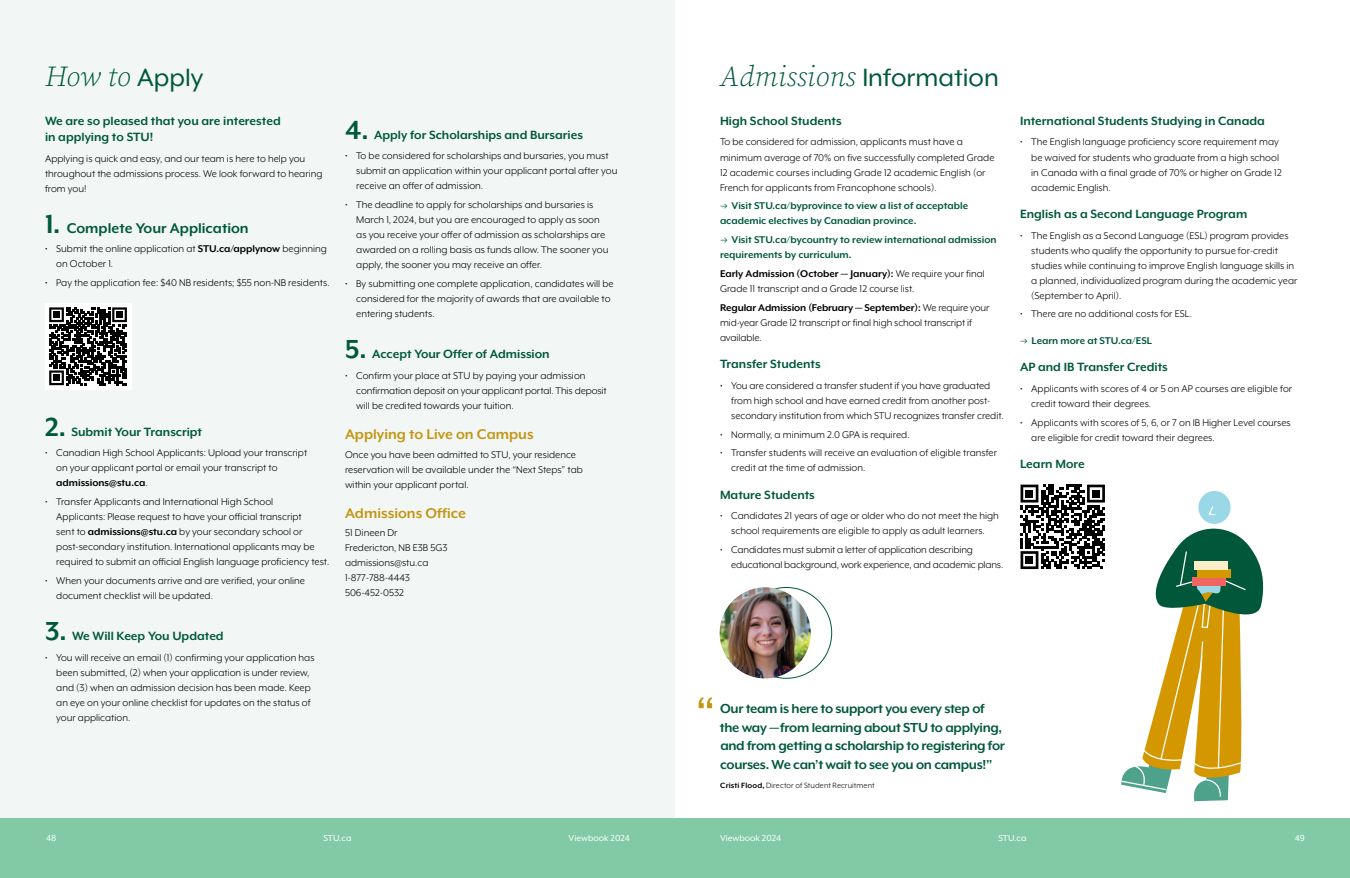
<style>
.page{position:relative;width:1350px;height:878px;background:#fff}
.page>*{position:absolute;margin:0;border:0;box-sizing:border-box;transform-origin:0 0}
.t1{font:28.75px "Mr Eaves XL Mod OT";color:#00583d}
.t2{font:italic 300 28.75px "Source Serif Pro";color:#00583d}
.Numbers{font:700 16.25px "Mr Eaves XL Mod OT";color:#c49615}
.Numbers-2{font:700 16.25px "Mr Eaves XL Mod OT";color:#00583d}
.Quotes{font:700 15px/18.8px "Mr Eaves XL Mod OT";letter-spacing:-.02em;color:#00583d}
.H3_copy{font:700 13.75px/16.2px "Mr Eaves XL Mod OT";color:#00583d}
.Body_Copy_copy{font:11.25px/15px "Mr Eaves XL Mod OT";color:#000}
.Body_Copy_copy-2{font:700 11.25px/15px "Mr Eaves XL Mod OT";color:#00583d}
.t3{font:10px "Mr Eaves XL Mod OT";color:#fff}
.t4{font:8.75px "Mr Eaves XL Mod OT";letter-spacing:.01em;color:#000}
.s1{font-family:"Mr Eaves XL Mod OT";font-weight:400;font-style:normal}
.s2{font-size:30px}
.s3{font-weight:700}
.s4{font-family:"Source Serif Pro";font-weight:300;font-style:italic}
</style>
<div class="page">
<div style="left:0;top:0;width:675px;height:878px;background:#f2f7f5"></div>
<svg style="left:699px;top:697px;width:13px;height:11px"></svg>
<img style="left:720px;top:587px;width:91px;height:91px;border-radius:46px">
<div style="left:1198px;top:491px;width:33px;height:33px;background:#9ad8e8;border-radius:50%"></div>
<svg style="left:1121px;top:528px;width:143px;height:273px"></svg>
<svg style="left:1208px;top:506px;width:8px;height:10px"></svg>
<svg style="left:1021px;top:484px;width:84px;height:85px"></svg>
<div style="left:1026px;top:489px;width:7px;height:8px;background:#000"></div>
<div style="left:1092px;top:489px;width:8px;height:8px;background:#000"></div>
<div style="left:1026px;top:556px;width:7px;height:8px;background:#000"></div>
<div style="left:45px;top:303px;width:86px;height:86px;background:#fff"></div>
<svg style="left:49px;top:307px;width:78px;height:78px"></svg>
<div style="left:53px;top:311px;width:7px;height:7px;background:#000"></div>
<div style="left:116px;top:311px;width:7px;height:7px;background:#000"></div>
<div style="left:53px;top:374px;width:7px;height:7px;background:#000"></div>
<div style="left:0;top:818px;width:1350px;height:60px;background:#81caa5"></div>
<p class="t2" style="left:45px;top:58px;width:160px">How to <span class="s1">Apply</span></p>
<p class="H3_copy" style="left:45px;top:112px;width:237px">We are so pleased that you are interested in applying to STU!</p>
<p class="Body_Copy_copy" style="left:45px;top:151px;width:279px">Applying is quick and easy, and our team is here to help you throughout the admissions process. We look forward to hearing from you!</p>
<p class="Numbers-2" style="left:45px;top:219px;width:205px"><span class="s2">1.</span> Complete Your Application</p>
<p class="Body_Copy_copy" style="left:56px;top:241px;width:272px;text-indent:-11px">• Submit the online application at <span class="s3">STU.ca/applynow</span> beginning on October 1.</p>
<p class="Body_Copy_copy" style="left:45px;top:274px;width:286px">• Pay the application fee: $40 NB residents; $55 non-NB residents.</p>
<p class="H3_copy" style="left:45px;top:423px;width:159px"><span class="s2">2.</span> Submit Your Transcript</p>
<p class="Body_Copy_copy" style="left:56px;top:445px;width:252px;text-indent:-11px">• Canadian High School Applicants: Upload your transcript on your applicant portal or email your transcript to <span class="s3">admissions@stu.ca</span>.</p>
<p class="Body_Copy_copy" style="left:56px;top:494px;width:275px;text-indent:-11px">• Transfer Applicants and International High School<br>Applicants: Please request to have your official transcript<br>sent to <span class="s3">admissions@stu.ca</span> by your secondary school or post-secondary institution. International applicants may be required to submit an official English language proficiency test.</p>
<p class="Body_Copy_copy" style="left:56px;top:573px;width:250px;text-indent:-11px">• When your documents arrive and are verified, your online document checklist will be updated.</p>
<p class="H3_copy" style="left:45px;top:627px;width:180px"><span class="s2">3.</span> We Will Keep You Updated</p>
<p class="Body_Copy_copy" style="left:56px;top:649px;width:260px;text-indent:-11px">• You will receive an email (1) confirming your application has been submitted, (2) when your application is under review, and (3) when an admission decision has been made. Keep an eye on your online checklist for updates on the status of your application.</p>
<p class="H3_copy" style="left:345px;top:126px;width:239px"><span class="s2">4.</span> Apply for Scholarships and Bursaries</p>
<p class="Body_Copy_copy" style="left:356px;top:148px;width:263px;text-indent:-11px">• To be considered for scholarships and bursaries, you must submit an application within your applicant portal after you receive an offer of admission.</p>
<p class="Body_Copy_copy" style="left:356px;top:197px;width:254px;text-indent:-11px">• The deadline to apply for scholarships and bursaries is March 1, 2024, but you are encouraged to apply as soon as you receive your offer of admission as scholarships are awarded on a rolling basis as funds allow. The sooner you apply, the sooner you may receive an offer.</p>
<p class="Body_Copy_copy" style="left:356px;top:276px;width:259px;text-indent:-11px">• By submitting one complete application, candidates will be considered for the majority of awards that are available to entering students.</p>
<p class="H3_copy" style="left:345px;top:346px;width:206px"><span class="s2">5.</span> Accept Your Offer of Admission</p>
<p class="Body_Copy_copy" style="left:356px;top:368px;width:252px;text-indent:-11px">• Confirm your place at STU by paying your admission confirmation deposit on your applicant portal. This deposit will be credited towards your tuition.</p>
<p class="Numbers" style="left:345px;top:425px;width:190px">Applying to Live on Campus</p>
<p class="Body_Copy_copy" style="left:345px;top:446px;width:239px">Once you have been admitted to STU, your residence reservation will be available under the “Next Steps” tab within your applicant portal.</p>
<p class="Numbers" style="left:345px;top:503px;width:122px">Admissions Office</p>
<p class="Body_Copy_copy" style="left:345px;top:525px;width:54px">51 Dineen Dr</p>
<p class="Body_Copy_copy" style="left:345px;top:540px;width:104px">Fredericton, NB E3B 5G3</p>
<p class="Body_Copy_copy" style="left:345px;top:555px;width:85px">admissions@stu.ca</p>
<p class="Body_Copy_copy" style="left:345px;top:570px;width:67px">1-877-788-4443</p>
<p class="Body_Copy_copy" style="left:345px;top:585px;width:61px">506-452-0532</p>
<p class="t1" style="left:720px;top:62px;width:280px"><span class="s4">Admissions</span> Information</p>
<p class="H3_copy" style="left:720px;top:112px;width:123px">High School Students</p>
<p class="Body_Copy_copy" style="left:720px;top:134px;width:276px">To be considered for admission, applicants must have a minimum average of 70% on five successfully completed Grade 12 academic courses including Grade 12 academic English (or French for applicants from Francophone schools).</p>
<p class="Body_Copy_copy-2" style="left:720px;top:198px;width:250px;text-indent:12px">Visit STU.ca/byprovince to view a list of acceptable academic electives by Canadian province.</p>
<p class="Body_Copy_copy-2" style="left:720px;top:232px;width:278px;text-indent:12px">Visit STU.ca/bycountry to review international admission requirements by curriculum.</p>
<p class="Body_Copy_copy" style="left:720px;top:266px;width:266px"><span class="s3">Early Admission (October — January):</span> We require your final<br>Grade 11 transcript and a Grade 12 course list.</p>
<p class="Body_Copy_copy" style="left:720px;top:299px;width:271px"><span class="s3">Regular Admission (February — September):</span> We require your mid-year Grade 12 transcript or final high school transcript if available.</p>
<p class="H3_copy" style="left:720px;top:356px;width:102px">Transfer Students</p>
<p class="Body_Copy_copy" style="left:731px;top:378px;width:274px;text-indent:-11px">• You are considered a transfer student if you have graduated from high school and have earned credit from another post&shy;secondary institution from which STU recognizes transfer credit.</p>
<p class="Body_Copy_copy" style="left:720px;top:426px;width:191px">• Normally, a minimum 2.0 GPA is required.</p>
<p class="Body_Copy_copy" style="left:731px;top:445px;width:267px;text-indent:-11px">• Transfer students will receive an evaluation of eligible transfer credit at the time of admission.</p>
<p class="H3_copy" style="left:720px;top:486px;width:96px">Mature Students</p>
<p class="Body_Copy_copy" style="left:720px;top:508px;width:280px;text-align:center">• Candidates 21 years of age or older who do not meet the high school requirements are eligible to apply as adult learners.</p>
<p class="Body_Copy_copy" style="left:731px;top:542px;width:274px;text-indent:-11px">• Candidates must submit a letter of application describing educational background, work experience, and academic plans.</p>
<p class="H3_copy" style="left:1020px;top:112px;width:246px">International Students Studying in Canada</p>
<p class="Body_Copy_copy" style="left:1031px;top:134px;width:252px;text-indent:-11px">• The English language proficiency score requirement may be waived for students who graduate from a high school in Canada with a final grade of 70% or higher on Grade 12 academic English.</p>
<p class="H3_copy" style="left:1020px;top:206px;width:229px">English as a Second Language Program</p>
<p class="Body_Copy_copy" style="left:1031px;top:228px;width:268px;text-indent:-11px">• The English as a Second Language (ESL) program provides students who qualify the opportunity to pursue for-credit studies while continuing to improve English language skills in a planned, individualized program during the academic year (September to April).</p>
<p class="Body_Copy_copy" style="left:1020px;top:306px;width:174px">• There are no additional costs for ESL.</p>
<p class="Body_Copy_copy-2" style="left:1032px;top:333px;width:122px">Learn more at STU.ca/ESL</p>
<p class="H3_copy" style="left:1020px;top:359px;width:149px">AP and IB Transfer Credits</p>
<p class="Body_Copy_copy" style="left:1031px;top:381px;width:263px;text-indent:-11px">• Applicants with scores of 4 or 5 on AP courses are eligible for credit toward their degrees.</p>
<p class="Body_Copy_copy" style="left:1031px;top:414px;width:261px;text-indent:-11px">• Applicants with scores of 5, 6, or 7 on IB Higher Level courses are eligible for credit toward their degrees.</p>
<p class="H3_copy" style="left:1020px;top:456px;width:66px">Learn More</p>
<p class="Quotes" style="left:720px;top:698px;width:287px">Our team is here to support you every step of the way —from learning about STU to applying, and from getting a scholarship to registering for courses. We can’t wait to see you on campus!”</p>
<p class="t4" style="left:720px;top:780px;width:156px"><span class="s3">Cristi Flood,</span> Director of Student Recruitment</p>
<p class="t3" style="left:46px;top:832px;width:12px">48</p>
<p class="t3" style="left:323px;top:832px;width:30px">STU.ca</p>
<p class="t3" style="left:569px;top:832px;width:63px">Viewbook 2024</p>
<p class="t3" style="left:720px;top:832px;width:63px">Viewbook 2024</p>
<p class="t3" style="left:998px;top:832px;width:30px">STU.ca</p>
<p class="t3" style="left:1295px;top:832px;width:12px">49</p>
</div>
